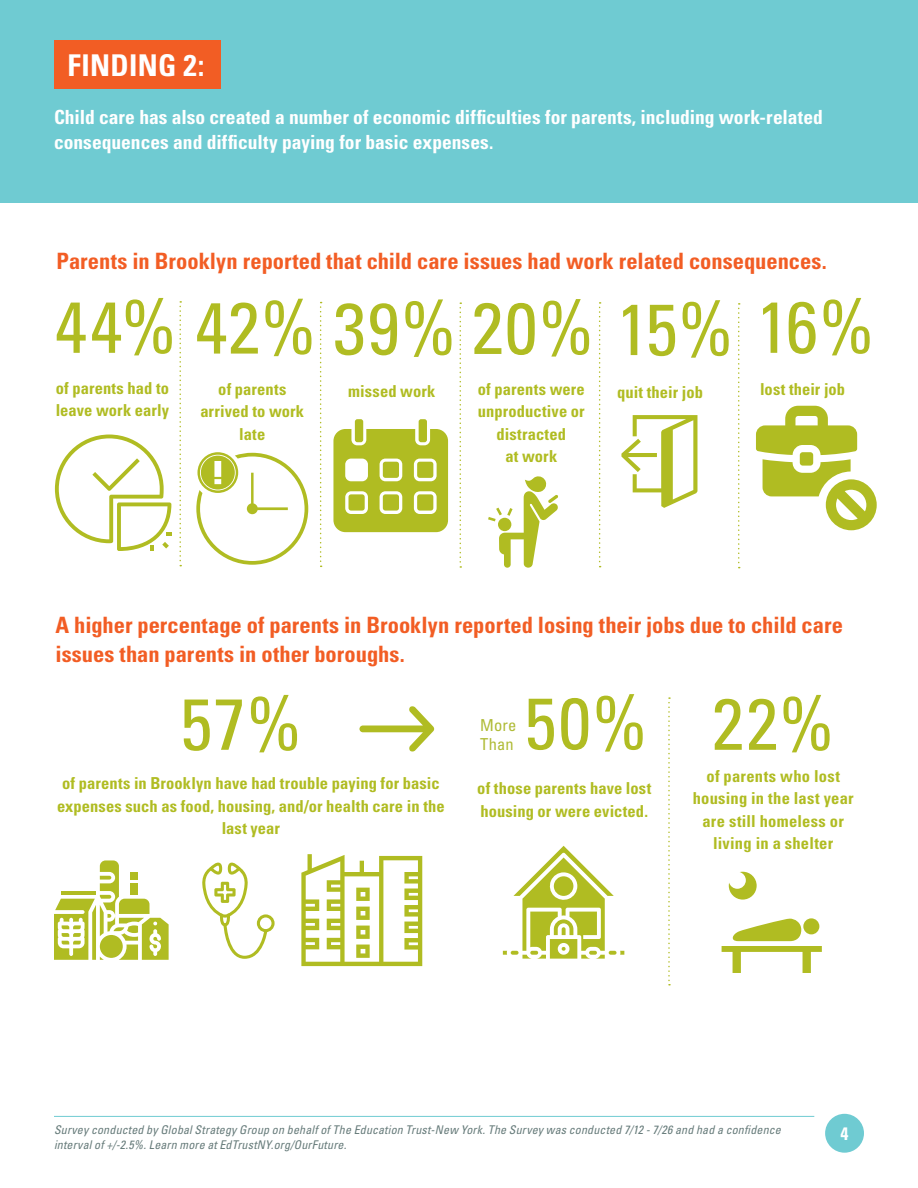
<style>
.page{position:relative;width:918px;height:1188px;background:#fff}
.page>*{position:absolute;margin:0;border:0;box-sizing:border-box;transform-origin:0 0}
.t1{font:condensed 72.45px "Univers LT Std";letter-spacing:.025em;color:#b0bc22}
.headers{font:700 condensed 30px "Univers LT Std";letter-spacing:.01em;color:#fff}
.subhead_orange{font:700 condensed 22.5px/28.5px "Univers LT Std";color:#f25d24}
.body_text{font:700 condensed 19.5px/25.5px "Univers LT Std";color:#fff}
.t2{font:700 condensed 18px "Univers LT Std";color:#fff}
.t3{font:700 condensed 16.5px/22.5px "Univers LT Std";letter-spacing:.005em;color:#b0bc22;text-align:center}
.t4{font:condensed 16.5px "Univers LT Std";letter-spacing:.015em;color:#afbb36}
.t5{font:italic condensed 12px/14.4px "Univers LT Std";letter-spacing:.015em;color:#667b7a}
</style>
<div class="page">
<hr style="left:54px;top:1116px;width:760px;height:1px;background:#6fcbd2">
<div style="left:825px;top:1114px;width:39px;height:39px;background:#6fcbd2;border-radius:50%"></div>
<div style="left:0;top:0;width:918px;height:202px;background:#6fcbd2"></div>
<svg style="left:179px;top:301px;width:2px;height:265px"></svg>
<svg style="left:320px;top:302px;width:2px;height:265px"></svg>
<svg style="left:460px;top:302px;width:1px;height:266px"></svg>
<svg style="left:599px;top:302px;width:2px;height:265px"></svg>
<svg style="left:738px;top:303px;width:2px;height:265px"></svg>
<svg style="left:196px;top:452px;width:112px;height:113px"></svg>
<svg style="left:621px;top:415px;width:76px;height:93px"></svg>
<svg style="left:756px;top:406px;width:121px;height:124px"></svg>
<svg style="left:488px;top:476px;width:70px;height:92px"></svg>
<div style="left:355px;top:419px;width:8px;height:23px;background:#b0bc22;border-radius:2px"></div>
<div style="left:419px;top:419px;width:8px;height:23px;background:#b0bc22;border-radius:2px"></div>
<svg style="left:333px;top:429px;width:115px;height:103px"></svg>
<div style="left:417px;top:462px;width:16px;height:16px;background:#b0bc22;border-radius:3px"></div>
<svg style="left:55px;top:435px;width:117px;height:116px"></svg>
<div style="left:54px;top:40px;width:166px;height:49px;background:#f25d24"></div>
<svg style="left:668px;top:697px;width:2px;height:289px"></svg>
<svg style="left:722px;top:872px;width:100px;height:101px"></svg>
<svg style="left:54px;top:860px;width:115px;height:100px"></svg>
<svg style="left:202px;top:862px;width:73px;height:97px"></svg>
<svg style="left:301px;top:854px;width:121px;height:112px"></svg>
<svg style="left:359px;top:706px;width:75px;height:46px"></svg>
<svg style="left:503px;top:846px;width:121px;height:113px"></svg>
<p class="headers" style="left:68px;top:47px;width:138px">FINDING 2:</p>
<p class="body_text" style="left:54px;top:104px;width:770px">Child care has also created a number of economic difficulties for parents, including work-related consequences and difficulty paying for basic expenses.</p>
<p class="subhead_orange" style="left:57px;top:247px;width:772px">Parents in Brooklyn reported that child care issues had work related consequences.</p>
<p class="t1" style="left:55px;top:282px;width:821px">44% 42% 39% 20% 15% 16%</p>
<p class="t3" style="left:56px;top:377px;width:115px;text-align:left">of parents had to leave work early</p>
<p class="t3" style="left:200px;top:377px;width:105px">of parents arrived to work late</p>
<p class="t3" style="left:348px;top:380px;width:89px">missed work</p>
<p class="t3" style="left:478px;top:378px;width:109px">of parents were unproductive or distracted<br>at work</p>
<p class="t3" style="left:617px;top:380px;width:87px">quit their job</p>
<p class="t3" style="left:760px;top:378px;width:87px">lost their job</p>
<p class="subhead_orange" style="left:56px;top:611px;width:789px">A higher percentage of parents in Brooklyn reported losing their jobs due to child care issues than parents in other boroughs.</p>
<p class="t1" style="left:180px;top:678px;width:123px">57%</p>
<p class="t3" style="left:57px;top:772px;width:389px">of parents in Brooklyn have had trouble paying for basic expenses such as food, housing, and/or health care in the last year</p>
<p class="t1" style="left:524px;top:677px;width:125px">50%</p>
<p class="t3" style="left:477px;top:777px;width:176px;text-align:left">of those parents have lost housing or were evicted.</p>
<p class="t4" style="left:480px;top:714px;width:38px">More</p>
<p class="t4" style="left:480px;top:734px;width:35px">Than</p>
<p class="t1" style="left:712px;top:678px;width:125px">22%</p>
<p class="t3" style="left:693px;top:765px;width:162px">of parents who lost housing in the last year are still homeless or living in a shelter</p>
<p class="t5" style="left:54px;top:1123px;width:728px">Survey conducted by Global Strategy Group on behalf of The Education Trust-New York. The Survey was conducted 7/12 - 7/26 and had a confidence interval of +/-2.5%. Learn more at EdTrustNY.org/OurFuture.</p>
<p class="t2" style="left:841px;top:1123px;width:9px">4</p>
</div>
